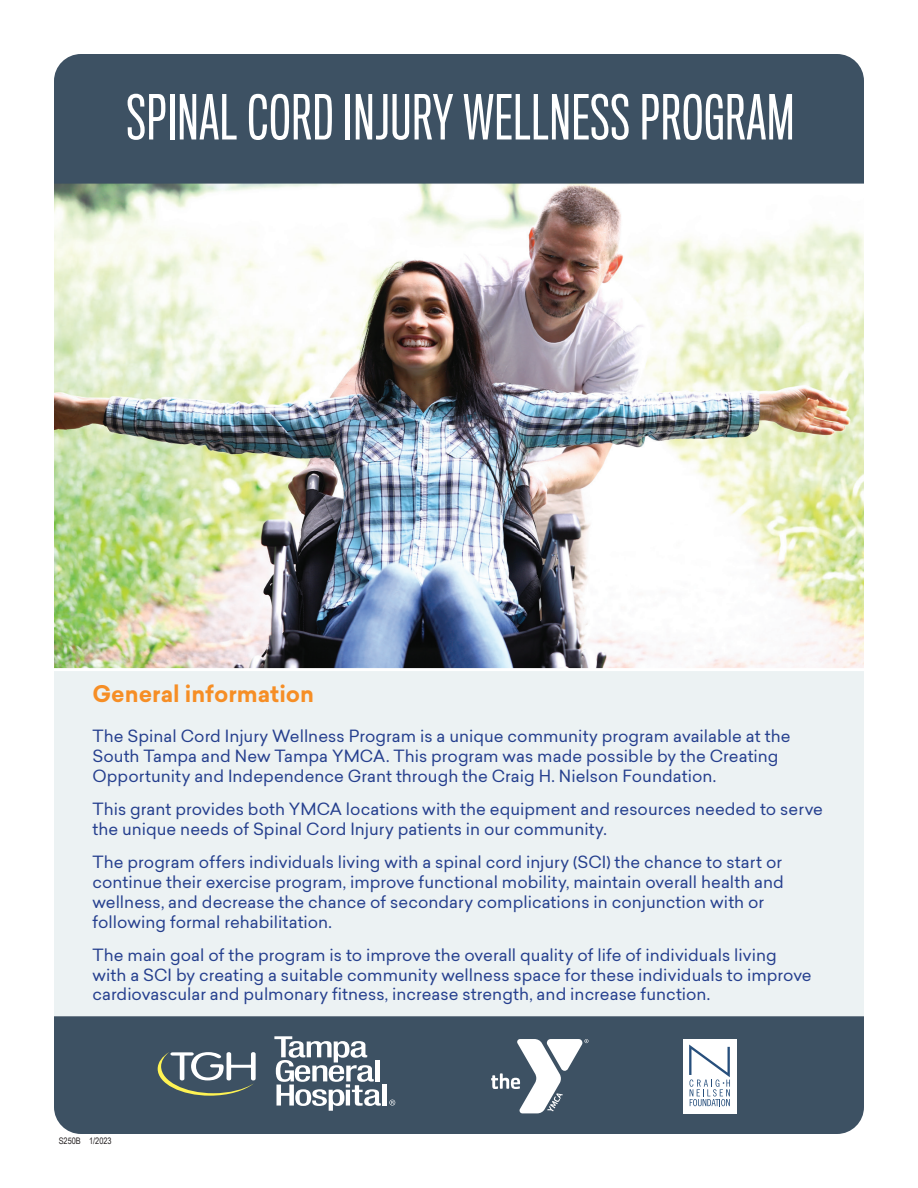
<style>
.page{position:relative;width:918px;height:1188px;background:#fff}
.page>*{position:absolute;margin:0;border:0;box-sizing:border-box;transform-origin:0 0}
.t1{font:57px "Titling Gothic FB Compressed";letter-spacing:.02em;color:#fff}
.t2{font:700 22.5px "Sailec";color:#f68e25}
.t3{font:16.5px/19.8px "Sailec";color:#253f8e}
.t4{font:9px "Arial Narrow";color:#231f20}
</style>
<div class="page">
<img style="left:54px;top:184px;width:810px;height:484px">
<div style="left:54px;top:54px;width:810px;height:130px;background:#3d5163"></div>
<div style="left:54px;top:670px;width:810px;height:346px;background:#ecf2f3"></div>
<div style="left:54px;top:1016px;width:810px;height:118px;background:#3d5163"></div>
<svg style="left:274px;top:1036px;width:107px;height:75px"></svg>
<div style="left:382px;top:1085px;width:5px;height:21px;background:#fff"></div>
<svg style="left:158px;top:1052px;width:98px;height:44px"></svg>
<svg style="left:389px;top:1100px;width:6px;height:6px"></svg>
<svg style="left:491px;top:1039px;width:98px;height:74px"></svg>
<div style="left:683px;top:1039px;width:54px;height:74px;background:#fff"></div>
<svg style="left:689px;top:1045px;width:41px;height:61px"></svg>
<hr style="left:42px;top:668px;width:843px;height:3px;background:#fff">
<h1 class="t1" style="left:127px;top:85px;width:669px">SPINAL CORD INJURY WELLNESS PROGRAM</h1>
<h2 class="t2" style="left:92px;top:678px;width:223px">General information</h2>
<p class="t3" style="left:92px;top:726px;width:700px">The Spinal Cord Injury Wellness Program is a unique community program available at the<br>South Tampa and New Tampa YMCA. This program was made possible by the Creating<br>Opportunity and Independence Grant through the Craig H. Nielson Foundation.</p>
<p class="t3" style="left:92px;top:799px;width:732px">This grant provides both YMCA locations with the equipment and resources needed to serve the unique needs of Spinal Cord Injury patients in our community.</p>
<p class="t3" style="left:92px;top:852px;width:693px">The program offers individuals living with a spinal cord injury (SCI) the chance to start or continue their exercise program, improve functional mobility, maintain overall health and wellness, and decrease the chance of secondary complications in conjunction with or following formal rehabilitation.</p>
<p class="t3" style="left:92px;top:945px;width:721px">The main goal of the program is to improve the overall quality of life of individuals living with a SCI by creating a suitable community wellness space for these individuals to improve cardiovascular and pulmonary fitness, increase strength, and increase function.</p>
<p class="t4" style="left:59px;top:1134px;width:54px">S250B 1/2023</p>
</div>
